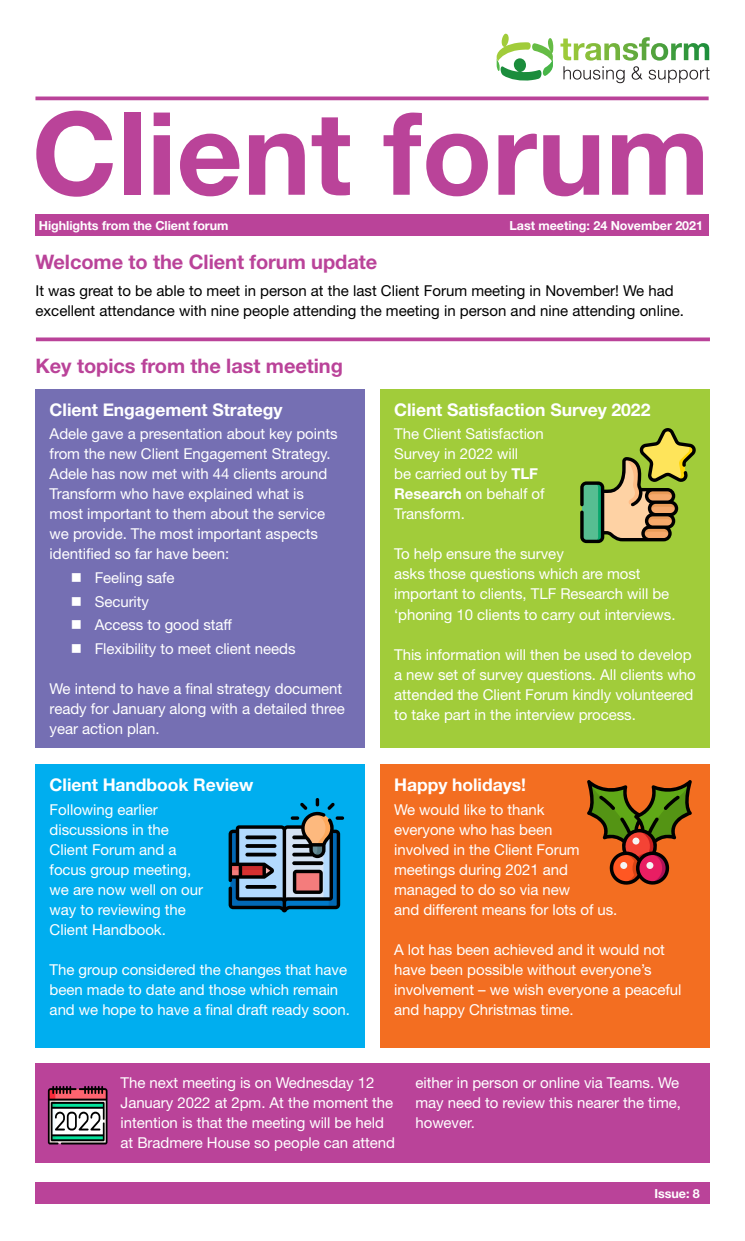
<style>
.page{position:relative;width:745px;height:1241px;background:#fff}
.page>*{position:absolute;margin:0;border:0;box-sizing:border-box;transform-origin:0 0}
.H1__Helv_Bol_84_96pt{font:700 115px "Helvetica Neue LT Std";color:#ba4399}
.H3__Helv_Bol_24_30pt{font:700 20px "Helvetica Neue LT Std";letter-spacing:-.005em;color:#ba4399}
.Bullets__Helv_Reg_12{font:700 17.5px "Helvetica Neue LT Std";letter-spacing:-.005em;color:#fff}
.Bullets__Helv_Reg_12-2{font:15px/20px "Helvetica Neue LT Std";letter-spacing:-.005em;color:#fff}
.H3__Helv_Bol_24_30pt-2{font:15px/20px "Helvetica Neue LT Std";color:#000}
.H3__Helv_Bol_24_30pt-3{font:700 12.5px "Helvetica Neue LT Std";letter-spacing:-.005em;color:#fff}
.s1{font-weight:700}
</style>
<div class="page">
<div style="left:35px;top:389px;width:330px;height:358px;background:#756fb3"></div>
<svg style="left:496px;top:34px;width:57px;height:47px"></svg>
<svg style="left:560px;top:37px;width:149px;height:46px"></svg>
<svg style="left:35px;top:96px;width:673px;height:4px;background:#c25ba6"></svg>
<div style="left:35px;top:1182px;width:674px;height:21px;background:#ba4399"></div>
<div style="left:35px;top:214px;width:673px;height:22px;background:#ba4399"></div>
<svg style="left:36px;top:337px;width:673px;height:4px;background:#c25aa5"></svg>
<div style="left:380px;top:389px;width:329px;height:358px;background:#a1cc3a"></div>
<div style="left:35px;top:764px;width:330px;height:284px;background:#00aeef"></div>
<div style="left:35px;top:1062px;width:674px;height:100px;background:#ba4399"></div>
<svg style="left:48px;top:1086px;width:59px;height:58px;background:#7e7b78"></svg>
<svg style="left:580px;top:428px;width:115px;height:115px"></svg>
<div style="left:380px;top:764px;width:329px;height:284px;background:#f36e21"></div>
<svg style="left:228px;top:798px;width:116px;height:114px"></svg>
<svg style="left:587px;top:780px;width:104px;height:104px"></svg>
<p class="H1__Helv_Bol_84_96pt" style="left:32px;top:82px;width:678px">Client forum</p>
<p class="H3__Helv_Bol_24_30pt-3" style="left:39px;top:217px;width:191px">Highlights from the Client forum</p>
<p class="H3__Helv_Bol_24_30pt-3" style="left:509px;top:217px;width:195px">Last meeting: 24 November 2021</p>
<p class="H3__Helv_Bol_24_30pt" style="left:35px;top:249px;width:343px">Welcome to the Client forum update</p>
<p class="H3__Helv_Bol_24_30pt-2" style="left:35px;top:280px;width:649px">It was great to be able to meet in person at the last Client Forum meeting in November! We had excellent attendance with nine people attending the meeting in person and nine attending online.</p>
<p class="H3__Helv_Bol_24_30pt" style="left:35px;top:353px;width:309px">Key topics from the last meeting</p>
<p class="Bullets__Helv_Reg_12" style="left:394px;top:398px;width:257px">Client Satisfaction Survey 2022</p>
<p class="Bullets__Helv_Reg_12-2" style="left:394px;top:424px;width:152px">The Client Satisfaction<br>Survey in 2022 will<br>be carried out by <span class="s1">TLF<br>Research</span> on behalf of<br>Transform.</p>
<p class="Bullets__Helv_Reg_12-2" style="left:394px;top:544px;width:283px">To help ensure the survey<br>asks those questions which are most important to clients, TLF Research will be ‘phoning 10 clients to carry out interviews.</p>
<p class="Bullets__Helv_Reg_12-2" style="left:394px;top:644px;width:303px">This information will then be used to develop a new set of survey questions. All clients who attended the Client Forum kindly volunteered to take part in the interview process.</p>
<p class="Bullets__Helv_Reg_12" style="left:50px;top:398px;width:234px">Client Engagement Strategy</p>
<p class="Bullets__Helv_Reg_12-2" style="left:50px;top:424px;width:289px">Adele gave a presentation about key points from the new Client Engagement Strategy.<br>Adele has now met with 44 clients around Transform who have explained what is most important to them about the service we provide. The most important aspects identified so far have been:</p>
<p class="Bullets__Helv_Reg_12-2" style="left:71px;top:567px;width:105px">■ Feeling safe</p>
<p class="Bullets__Helv_Reg_12-2" style="left:71px;top:591px;width:80px">■ Security</p>
<p class="Bullets__Helv_Reg_12-2" style="left:71px;top:614px;width:162px">■ Access to good staff</p>
<p class="Bullets__Helv_Reg_12-2" style="left:71px;top:638px;width:226px">■ Flexibility to meet client needs</p>
<p class="Bullets__Helv_Reg_12-2" style="left:50px;top:678px;width:296px">We intend to have a final strategy document ready for January along with a detailed three year action plan.</p>
<p class="Bullets__Helv_Reg_12" style="left:50px;top:774px;width:205px">Client Handbook Review</p>
<p class="Bullets__Helv_Reg_12-2" style="left:50px;top:799px;width:155px">Following earlier discussions in the<br>Client Forum and a focus group meeting, we are now well on our way to reviewing the<br>Client Handbook.</p>
<p class="Bullets__Helv_Reg_12-2" style="left:50px;top:959px;width:301px">The group considered the changes that have been made to date and those which remain and we hope to have a final draft ready soon.</p>
<p class="Bullets__Helv_Reg_12" style="left:394px;top:774px;width:133px">Happy holidays!</p>
<p class="Bullets__Helv_Reg_12-2" style="left:394px;top:799px;width:225px">We would like to thank<br>everyone who has been<br>involved in the Client Forum meetings during 2021 and managed to do so via new<br>and different means for lots of us.</p>
<p class="Bullets__Helv_Reg_12-2" style="left:394px;top:939px;width:289px">A lot has been achieved and it would not have been possible without everyone’s involvement – we wish everyone a peaceful and happy Christmas time.</p>
<p class="Bullets__Helv_Reg_12-2" style="left:120px;top:1072px;width:275px">The next meeting is on Wednesday 12<br>January 2022 at 2pm. At the moment the intention is that the meeting will be held at Bradmere House so people can attend</p>
<p class="Bullets__Helv_Reg_12-2" style="left:415px;top:1072px;width:267px;text-align:justify">either in person or online via Teams. We may need to review this nearer the time, however.</p>
<p class="H3__Helv_Bol_24_30pt-3" style="left:654px;top:1185px;width:47px">Issue: 8</p>
</div>
